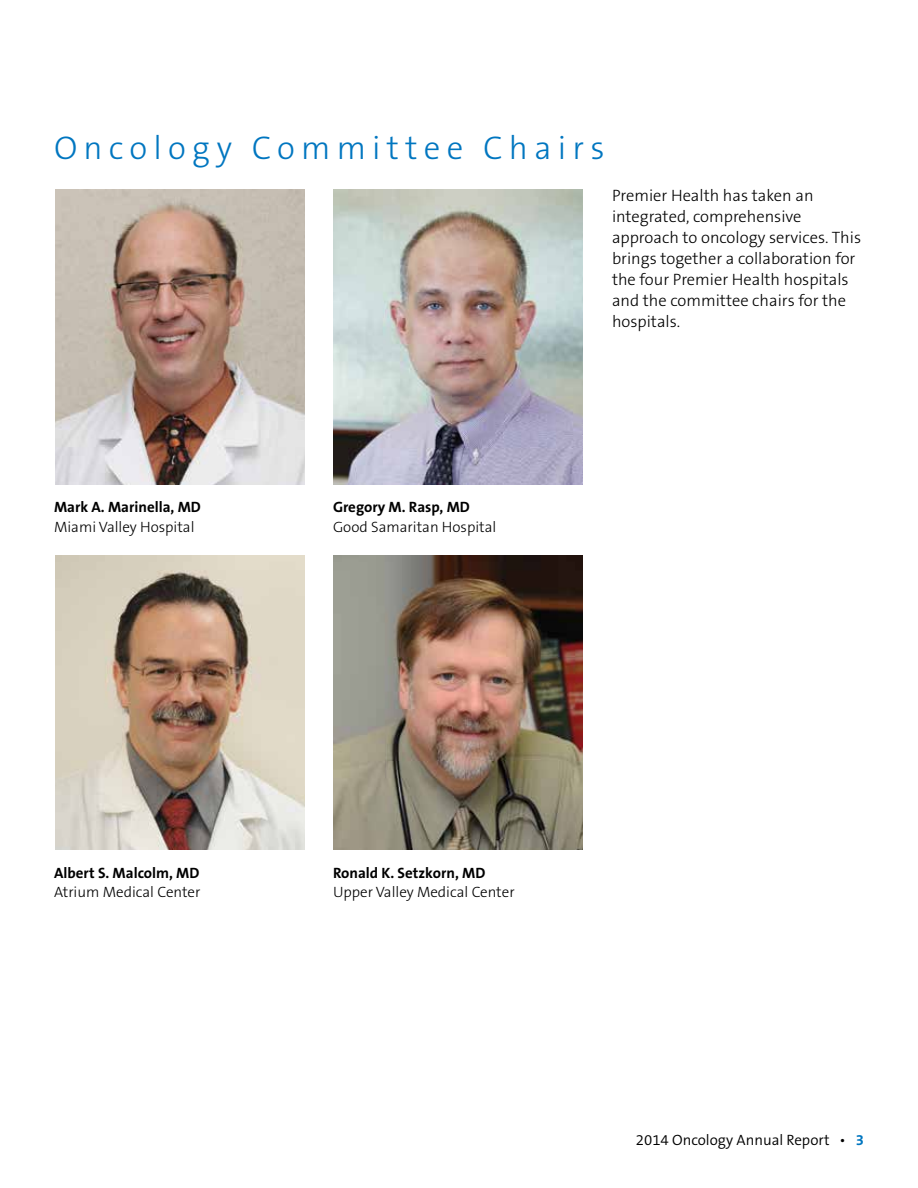
<style>
.page{position:relative;width:918px;height:1188px;background:#fff}
.page>*{position:absolute;margin:0;border:0;box-sizing:border-box;transform-origin:0 0}
.t1{font:300 33px "The Sans B3";letter-spacing:.19em;color:#0076c0}
.t2{font:300 16.5px/21px "The Sans B3";color:#000}
.t3{font:300 15px "The Sans B3";color:#000}
.t4{font:700 15px "The Sans B7";color:#000}
.t5{font:300 15px "The Sans B4";color:#000}
.s1{font-family:"The Sans B7";font-weight:700;color:#0076c0}
</style>
<div class="page">
<img style="left:55px;top:190px;width:250px;height:295px">
<img style="left:55px;top:555px;width:250px;height:295px">
<img style="left:333px;top:190px;width:250px;height:295px">
<img style="left:333px;top:555px;width:250px;height:295px">
<h1 class="t1" style="left:54px;top:131px;width:552px">Oncology Committee Chairs</h1>
<p class="t2" style="left:612px;top:186px;width:251px">Premier Health has taken an integrated, comprehensive approach to oncology services. This brings together a collaboration for the four Premier Health hospitals and the committee chairs for the hospitals.</p>
<p class="t4" style="left:54px;top:499px;width:147px">Mark A. Marinella, MD</p>
<p class="t3" style="left:54px;top:519px;width:142px">Miami Valley Hospital</p>
<p class="t4" style="left:333px;top:499px;width:137px">Gregory M. Rasp, MD</p>
<p class="t3" style="left:333px;top:519px;width:165px">Good Samaritan Hospital</p>
<p class="t4" style="left:54px;top:864px;width:145px">Albert S. Malcolm, MD</p>
<p class="t3" style="left:54px;top:884px;width:148px">Atrium Medical Center</p>
<p class="t4" style="left:333px;top:864px;width:152px">Ronald K. Setzkorn, MD</p>
<p class="t3" style="left:333px;top:884px;width:183px">Upper Valley Medical Center</p>
<p class="t5" style="left:636px;top:1132px;width:230px">2014 Oncology Annual Report • <span class="s1">3</span></p>
</div>
